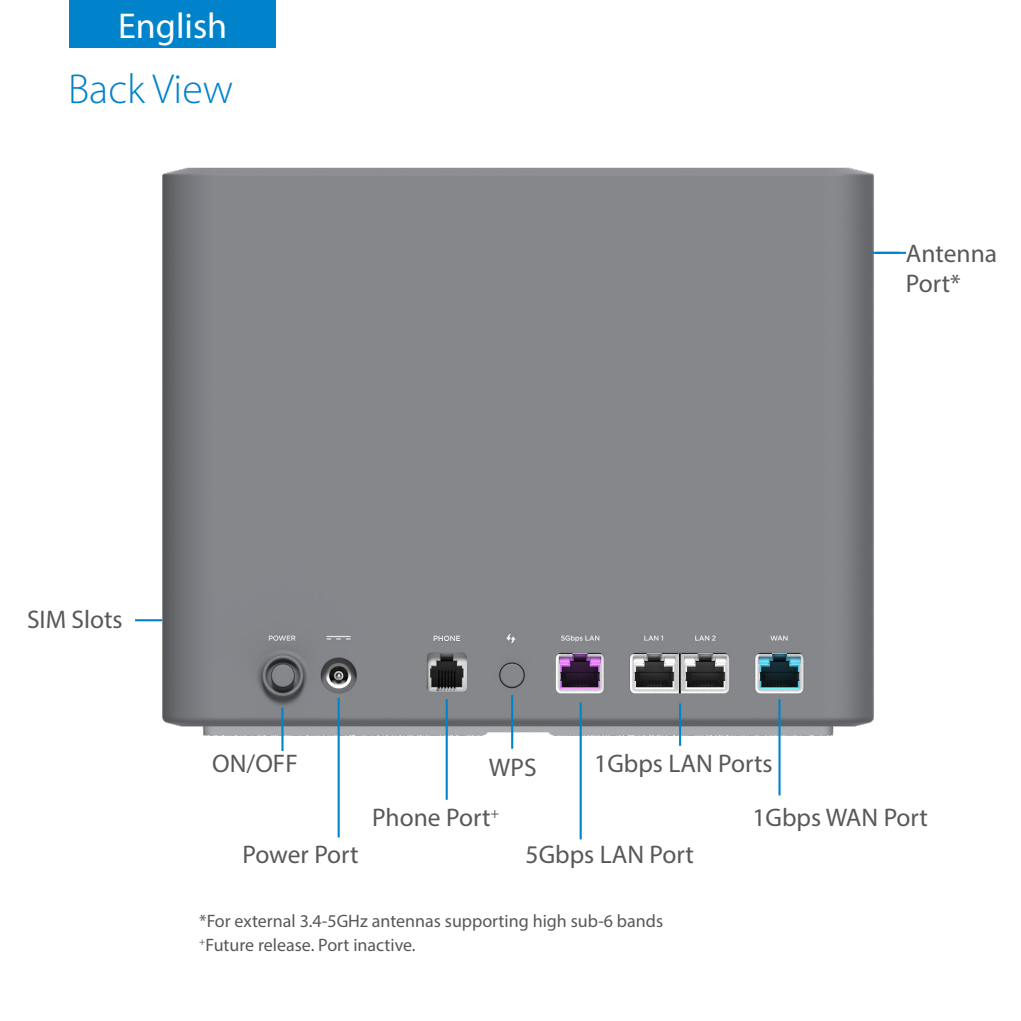
<style>
.page{position:relative;width:1021px;height:1021px;background:#fff}
.page>*{position:absolute;margin:0;border:0;box-sizing:border-box;transform-origin:0 0}
.Subhead_1{font:300 42px "Myriad Pro";color:#0083ca}
.t1{font:36px "Myriad Pro";color:#fff}
.Body_Copy_1{font:25.5px/30px "Myriad Pro";color:#57585a}
.Body_Copy_1-2{font:18px "Myriad Pro";color:#57585a}
</style>
<div class="page">
<div style="left:70px;top:0;width:206px;height:47px;background:#0083ca"></div>
<img style="left:151px;top:167px;width:729px;height:587px">
<hr style="left:281px;top:707px;width:2px;height:44px;background:#0083ca">
<hr style="left:445px;top:699px;width:3px;height:100px;background:#0083ca">
<hr style="left:511px;top:694px;width:2px;height:54px;background:#0083ca">
<hr style="left:579px;top:702px;width:2px;height:137px;background:#0083ca">
<hr style="left:337px;top:697px;width:3px;height:140px;background:#0083ca">
<hr style="left:778px;top:699px;width:2px;height:96px;background:#0083ca">
<hr style="left:679px;top:703px;width:2px;height:42px;background:#0083ca">
<hr style="left:135px;top:619px;width:27px;height:2px;background:#0083ca">
<hr style="left:871px;top:252px;width:35px;height:2px;background:#0083ca">
<h2 class="t1" style="left:118px;top:4px;width:110px">English</h2>
<p class="Subhead_1" style="left:68px;top:63px;width:167px">Back View</p>
<p class="Body_Copy_1" style="left:27px;top:603px;width:97px">SIM Slots</p>
<p class="Body_Copy_1" style="left:906px;top:238px;width:93px">Antenna<br>Port*</p>
<p class="Body_Copy_1" style="left:212px;top:748px;width:87px">ON/OFF</p>
<p class="Body_Copy_1" style="left:489px;top:751px;width:49px">WPS</p>
<p class="Body_Copy_1" style="left:594px;top:748px;width:180px">1Gbps LAN Ports</p>
<p class="Body_Copy_1" style="left:372px;top:802px;width:129px">Phone Port<sup>+</sup></p>
<p class="Body_Copy_1" style="left:525px;top:839px;width:170px">5Gbps LAN Port</p>
<p class="Body_Copy_1" style="left:752px;top:802px;width:177px">1Gbps WAN Port</p>
<p class="Body_Copy_1" style="left:242px;top:839px;width:118px">Power Port</p>
<p class="Body_Copy_1-2" style="left:199px;top:909px;width:465px">*For external 3.4-5GHz antennas supporting high sub-6 bands</p>
<p class="Body_Copy_1-2" style="left:199px;top:933px;width:218px"><sup>+</sup>Future release. Port inactive.</p>
</div>
